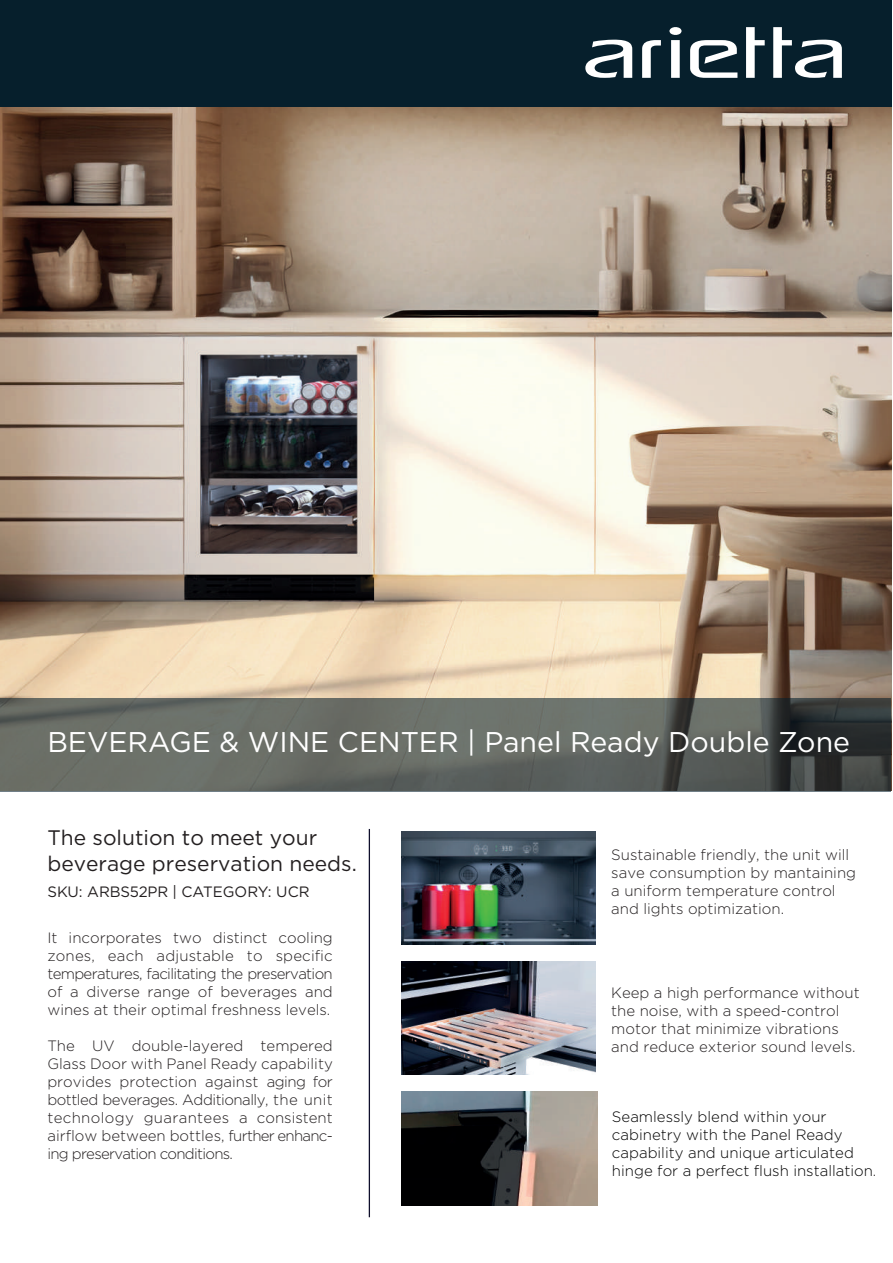
<style>
.page{position:relative;width:893px;height:1263px;background:#fff}
.page>*{position:absolute;margin:0;border:0;box-sizing:border-box;transform-origin:0 0}
.t1{font:28.5px "Gotham";color:#fff}
.t2{font:21px/25.2px "Gotham";color:#231f20}
.t3{font:300 15px/18px "Gotham";color:#231f20}
.t4{font:300 15px/18px "Gotham";color:#000001}
.t5{font:15px "Gotham";letter-spacing:-.005em;color:#231f20}
.s1{color:#231f20}
</style>
<div class="page">
<img style="left:0;top:107px;width:891px;height:591px">
<div style="left:0;top:0;width:891px;height:107px;background:#061f2c"></div>
<svg style="left:585px;top:39px;width:47px;height:39px"></svg>
<svg style="left:642px;top:40px;width:19px;height:38px"></svg>
<svg style="left:669px;top:27px;width:13px;height:51px"></svg>
<svg style="left:690px;top:40px;width:47px;height:38px"></svg>
<svg style="left:746px;top:27px;width:19px;height:51px"></svg>
<svg style="left:773px;top:27px;width:69px;height:51px"></svg>
<svg style="left:0;top:698px;width:891px;height:93px;background:#5d625d"></svg>
<hr style="left:369px;top:829px;width:1px;height:388px;background:#0f0f2b">
<img style="left:402px;top:832px;width:194px;height:112px">
<img style="left:402px;top:962px;width:194px;height:112px">
<img style="left:402px;top:1092px;width:195px;height:114px">
<h1 class="t1" style="left:47px;top:724px;width:804px">BEVERAGE &amp; WINE CENTER | Panel Ready Double Zone</h1>
<h2 class="t2" style="left:47px;top:825px;width:311px">The solution to meet your beverage preservation needs.</h2>
<p class="t5" style="left:47px;top:882px;width:264px">SKU: ARBS52PR | CATEGORY: UCR</p>
<p class="t3" style="left:47px;top:928px;width:287px;text-align:justify">It incorporates two distinct cooling zones, each adjustable to specific temperatures, facilitating the preservation of a diverse range of beverages and wines at their optimal freshness levels.</p>
<p class="t3" style="left:47px;top:1036px;width:287px;text-align:justify">The UV double-layered tempered Glass Door with Panel Ready capability provides protection against aging for bottled beverages. Additionally, the unit technology guarantees a consistent airflow between bottles, further enhanc&shy;ing preservation conditions.</p>
<p class="t3" style="left:611px;top:846px;width:246px">Sustainable friendly, the unit will save consumption by mantaining a uniform temperature control and lights optimization.</p>
<p class="t3" style="left:611px;top:983px;width:250px">Keep a high performance without the noise, with a speed-control motor that minimize vibrations and reduce exterior sound levels.</p>
<p class="t4" style="left:612px;top:1107px;width:266px">Seamlessly blend within your cabinetry with the Panel Ready capability and unique articulated hinge for a perfect flush installation<span class="s1">.</span></p>
</div>
